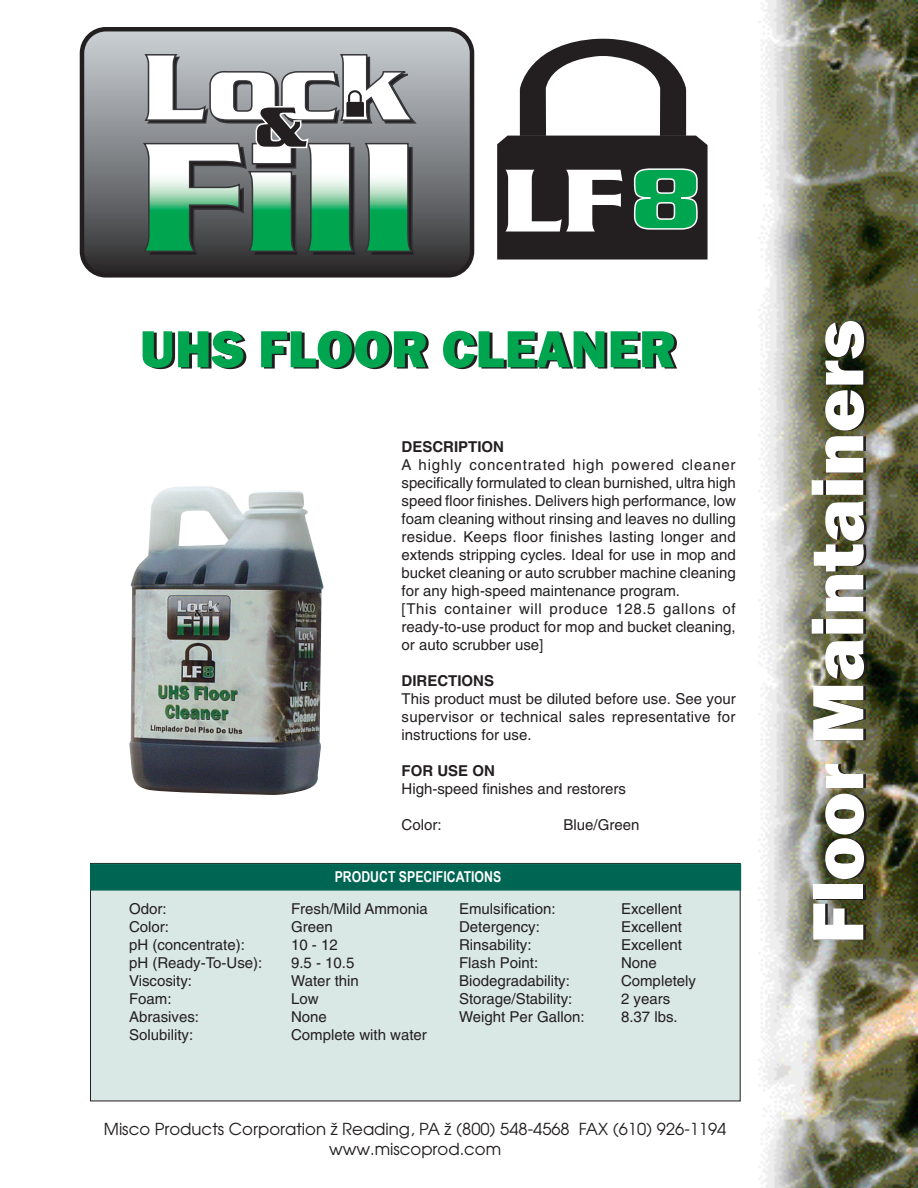
<style>
.page{position:relative;width:918px;height:1188px;background:#fff}
.page>*{position:absolute;margin:0;border:0;box-sizing:border-box;transform-origin:0 0}
.t1{font:800 75px "Franklin Gothic";color:#fff}
.t2{font:800 54px "Franklin Gothic";color:#00a54f}
.t3{font:16.5px "Avant Garde";color:#231f20}
.t4{font:15px/18px "Helvetica";color:#231f20;text-align:justify}
.heading_2{font:700 15px "Helvetica";color:#231f20}
.t5{font:700 15px "Arial Narrow";color:#fff}
</style>
<div class="page">
<img style="left:129px;top:486px;width:195px;height:309px">
<img style="left:759px;top:0;width:158px;height:1188px">
<div style="left:90px;top:863px;width:650px;height:238px;background:#d9e7e5"></div>
<div style="left:90px;top:864px;width:651px;height:26px;background:#006654;border:1px solid #006654"></div>
<svg style="left:86px;top:33px;width:382px;height:239px;background:#808386"></svg>
<div style="left:80px;top:27px;width:394px;height:251px;border:5px solid #231f20;border-radius:24px"></div>
<svg style="left:141px;top:53px;width:278px;height:204px"></svg>
<svg style="left:497px;top:39px;width:211px;height:221px"></svg>
<p class="t2" style="left:140px;top:314px;width:538px">UHS FLOOR CLEANER</p>
<p class="t1" style="left:790px;top:944px;width:626px;rotate:-90deg">Floor Maintainers</p>
<p class="heading_2" style="left:402px;top:438px;width:104px">DESCRIPTION</p>
<p class="t4" style="left:402px;top:456px;width:336px">A highly concentrated high powered cleaner specifically formulated to clean burnished, ultra high speed floor finishes. Delivers high performance, low foam cleaning without rinsing and leaves no dulling residue. Keeps floor finishes lasting longer and extends stripping cycles. Ideal for use in mop and bucket cleaning or auto scrubber machine cleaning for any high-speed maintenance program.</p>
<p class="t4" style="left:402px;top:600px;width:336px">[This container will produce 128.5 gallons of ready-to-use product for mop and bucket cleaning, or auto scrubber use]</p>
<p class="heading_2" style="left:402px;top:672px;width:94px">DIRECTIONS</p>
<p class="t4" style="left:402px;top:690px;width:336px">This product must be diluted before use. See your supervisor or technical sales representative for instructions for use.</p>
<p class="heading_2" style="left:402px;top:762px;width:95px">FOR USE ON</p>
<p class="t4" style="left:402px;top:780px;width:226px">High-speed finishes and restorers</p>
<p class="t4" style="left:402px;top:816px;width:42px">Color:</p>
<p class="t4" style="left:564px;top:816px;width:77px">Blue/Green</p>
<p class="t5" style="left:335px;top:865px;width:168px">PRODUCT SPECIFICATIONS</p>
<p class="t4" style="left:459px;top:899px;width:98px">Emulsification:</p>
<p class="t4" style="left:621px;top:899px;width:62px">Excellent</p>
<p class="t4" style="left:459px;top:917px;width:82px">Detergency:</p>
<p class="t4" style="left:621px;top:917px;width:62px">Excellent</p>
<p class="t4" style="left:459px;top:935px;width:74px">Rinsability:</p>
<p class="t4" style="left:621px;top:935px;width:62px">Excellent</p>
<p class="t4" style="left:459px;top:953px;width:81px">Flash Point:</p>
<p class="t4" style="left:621px;top:953px;width:37px">None</p>
<p class="t4" style="left:459px;top:971px;width:112px">Biodegradability:</p>
<p class="t4" style="left:621px;top:971px;width:77px">Completely</p>
<p class="t4" style="left:459px;top:989px;width:115px">Storage/Stability:</p>
<p class="t4" style="left:621px;top:989px;width:51px">2 years</p>
<p class="t4" style="left:459px;top:1007px;width:127px">Weight Per Gallon:</p>
<p class="t4" style="left:621px;top:1007px;width:58px">8.37 lbs.</p>
<p class="t4" style="left:129px;top:900px;width:39px">Odor:</p>
<p class="t4" style="left:291px;top:900px;width:138px">Fresh/Mild Ammonia</p>
<p class="t4" style="left:129px;top:918px;width:42px">Color:</p>
<p class="t4" style="left:291px;top:918px;width:43px">Green</p>
<p class="t4" style="left:129px;top:936px;width:117px">pH (concentrate):</p>
<p class="t4" style="left:291px;top:936px;width:48px">10 - 12</p>
<p class="t4" style="left:129px;top:954px;width:135px">pH (Ready-To-Use):</p>
<p class="t4" style="left:291px;top:954px;width:65px">9.5 - 10.5</p>
<p class="t4" style="left:129px;top:972px;width:65px">Viscosity:</p>
<p class="t4" style="left:291px;top:972px;width:69px">Water thin</p>
<p class="t4" style="left:129px;top:990px;width:44px">Foam:</p>
<p class="t4" style="left:291px;top:990px;width:29px">Low</p>
<p class="t4" style="left:129px;top:1008px;width:72px">Abrasives:</p>
<p class="t4" style="left:291px;top:1008px;width:37px">None</p>
<p class="t4" style="left:129px;top:1026px;width:66px">Solubility:</p>
<p class="t4" style="left:291px;top:1026px;width:137px">Complete with water</p>
<p class="t3" style="left:104px;top:1119px;width:624px">Misco Products Corporation ž Reading, PA ž (800) 548-4568 FAX (610) 926-1194</p>
<p class="t3" style="left:329px;top:1138px;width:174px">www.miscoprod.com</p>
</div>
